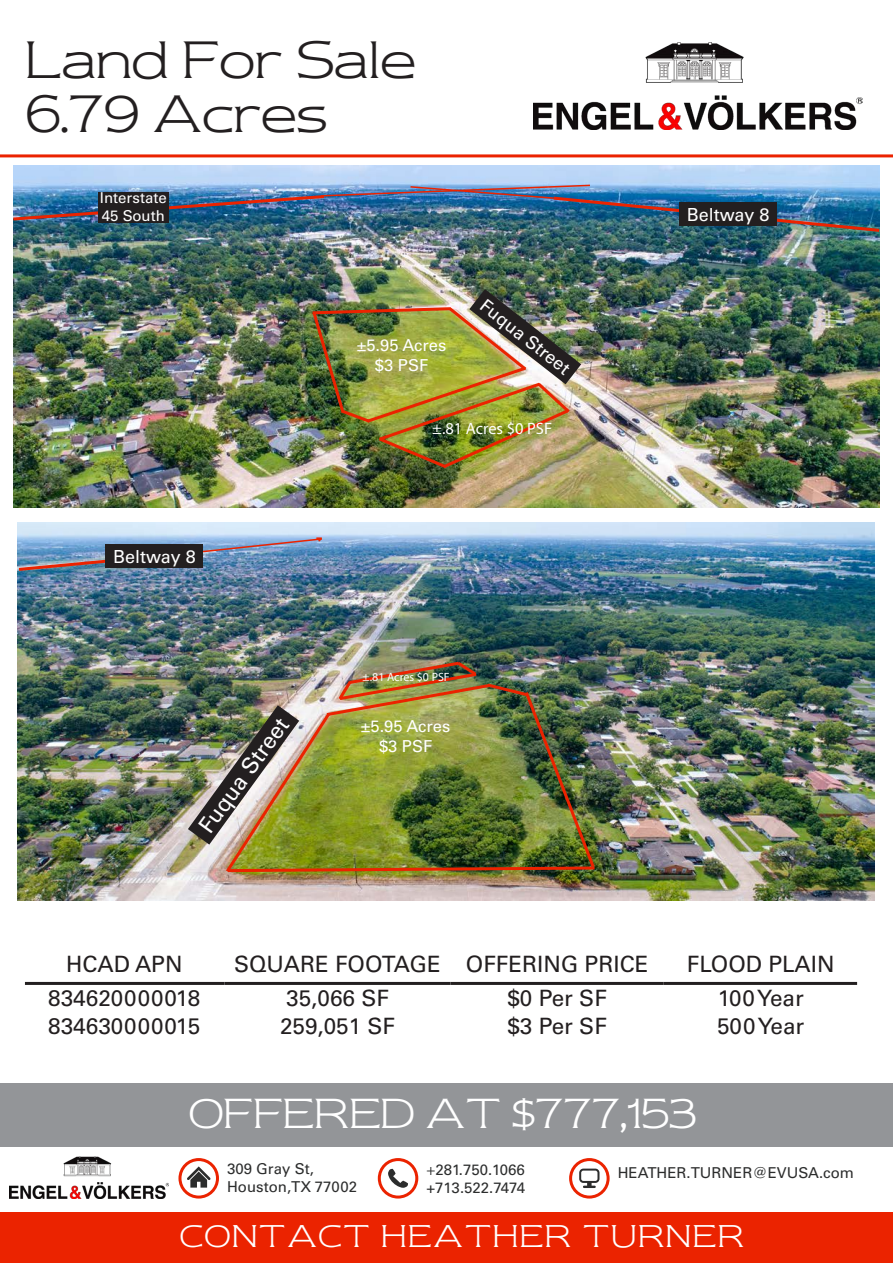
<style>
.page{position:relative;width:893px;height:1263px;background:#fff}
.page>*{position:absolute;margin:0;border:0;box-sizing:border-box;transform-origin:0 0}
.t1{font:300 45px/54px "Newtext";color:#231f20}
.Text_3{font:300 36px "Newtext";color:#fff}
.Text_6{font:300 27px "Newtext";letter-spacing:.06em;color:#fff}
.t2{font:22.5px "Univers LT Std";color:#231f20}
.t3{font:22.5px "Univers LT Std";color:#fff}
.t4{font:18px "Univers LT Std";color:#fff}
.t5{font:16.5px "Univers LT Std";color:#fff}
.t6{font:16.5px "Myriad Pro";color:#fff}
.Text{font:15px "Univers LT Std";color:#2c2d2d}
.t7{font:15px/18px "Univers LT Std";color:#fff}
.t8{font:12px "Myriad Pro";color:#fff}
.s1{font-family:"Myriad Pro"}
</style>
<div class="page">
<div style="left:0;top:1083px;width:893px;height:63px;background:#939598"></div>
<hr style="left:0;top:154px;width:893px;height:3px;background:#eb2300">
<div style="left:0;top:1212px;width:893px;height:51px;background:#eb2300"></div>
<svg style="left:187px;top:1166px;width:24px;height:21px"></svg>
<div style="left:178px;top:1158px;width:41px;height:40px;border:3px solid #eb2300;border-radius:50%"></div>
<svg style="left:388px;top:1169px;width:20px;height:19px"></svg>
<div style="left:378px;top:1158px;width:40px;height:40px;border:3px solid #eb2300;border-radius:50%"></div>
<svg style="left:579px;top:1168px;width:20px;height:20px"></svg>
<div style="left:569px;top:1158px;width:41px;height:40px;border:3px solid #eb2300;border-radius:50%"></div>
<img style="left:13px;top:166px;width:866px;height:341px">
<img style="left:18px;top:522px;width:856px;height:378px">
<img style="left:13px;top:184px;width:867px;height:50px">
<div style="left:98px;top:192px;width:71px;height:31px;background:#231f20"></div>
<div style="left:679px;top:203px;width:98px;height:23px;background:#231f20"></div>
<img style="left:17px;top:537px;width:306px;height:36px">
<div style="left:106px;top:545px;width:97px;height:23px;background:#231f20"></div>
<hr style="left:25px;top:982px;width:200px;height:3px;background:#231f20">
<hr style="left:225px;top:982px;width:226px;height:3px;background:#231f20">
<hr style="left:451px;top:982px;width:213px;height:3px;background:#231f20">
<hr style="left:664px;top:982px;width:193px;height:3px;background:#231f20">
<img style="left:9px;top:1156px;width:159px;height:42px">
<img style="left:188px;top:659px;width:409px;height:216px">
<img style="left:309px;top:289px;width:272px;height:182px">
<img style="left:533px;top:43px;width:330px;height:86px">
<p class="t1" style="left:26px;top:34px;width:391px">Land For Sale<br>6.79 Acres</p>
<p class="t7" style="left:100px;top:189px;width:68px">Interstate<br>45 South</p>
<p class="t4" style="left:113px;top:546px;width:84px">Beltway 8</p>
<p class="t3" style="left:193px;top:822px;width:137px;rotate:-54deg">Fuqua Street</p>
<p class="t5" style="left:357px;top:335px;width:91px">±5.95 Acres</p>
<p class="t5" style="left:375px;top:355px;width:55px">$3 PSF</p>
<p class="t4" style="left:489px;top:295px;width:110px;rotate:38deg">Fuqua Street</p>
<p class="t6" style="left:432px;top:418px;width:121px">±.81 Acres $0 PSF</p>
<p class="t8" style="left:363px;top:670px;width:89px">±.81 Acres $0 PSF</p>
<p class="t5" style="left:361px;top:717px;width:91px">±5.95 Acres</p>
<p class="t5" style="left:379px;top:737px;width:55px">$3 PSF</p>
<p class="t4" style="left:687px;top:204px;width:84px">Beltway 8</p>
<p class="t2" style="left:66px;top:950px;width:118px">HCAD APN</p>
<p class="t2" style="left:234px;top:950px;width:208px">SQUARE FOOTAGE</p>
<p class="t2" style="left:466px;top:950px;width:184px">OFFERING PRICE</p>
<p class="t2" style="left:687px;top:950px;width:149px">FLOOD PLAIN</p>
<p class="t2" style="left:48px;top:984px;width:154px">834620000018</p>
<p class="t2" style="left:286px;top:984px;width:104px">35,066 SF</p>
<p class="t2" style="left:507px;top:984px;width:101px">$0 Per SF</p>
<p class="t2" style="left:718px;top:984px;width:88px">100 Year</p>
<p class="t2" style="left:48px;top:1013px;width:154px">834630000015</p>
<p class="t2" style="left:280px;top:1013px;width:117px">259,051 SF</p>
<p class="t2" style="left:507px;top:1013px;width:101px">$3 Per SF</p>
<p class="t2" style="left:717px;top:1013px;width:89px">500 Year</p>
<p class="Text_3" style="left:189px;top:1091px;width:509px">OFFERED AT $777,153</p>
<p class="Text" style="left:227px;top:1160px;width:88px">309 Gray St,</p>
<p class="Text" style="left:227px;top:1178px;width:131px">Houston,TX 77002</p>
<p class="Text" style="left:426px;top:1160px;width:100px"><span class="s1">+</span>281.750.1066</p>
<p class="Text" style="left:426px;top:1178px;width:100px">+713.522.7474</p>
<p class="Text" style="left:618px;top:1163px;width:238px">HEATHER.TURNER@EVUSA.com</p>
<p class="Text_6" style="left:180px;top:1219px;width:566px">CONTACT HEATHER TURNER</p>
</div>
